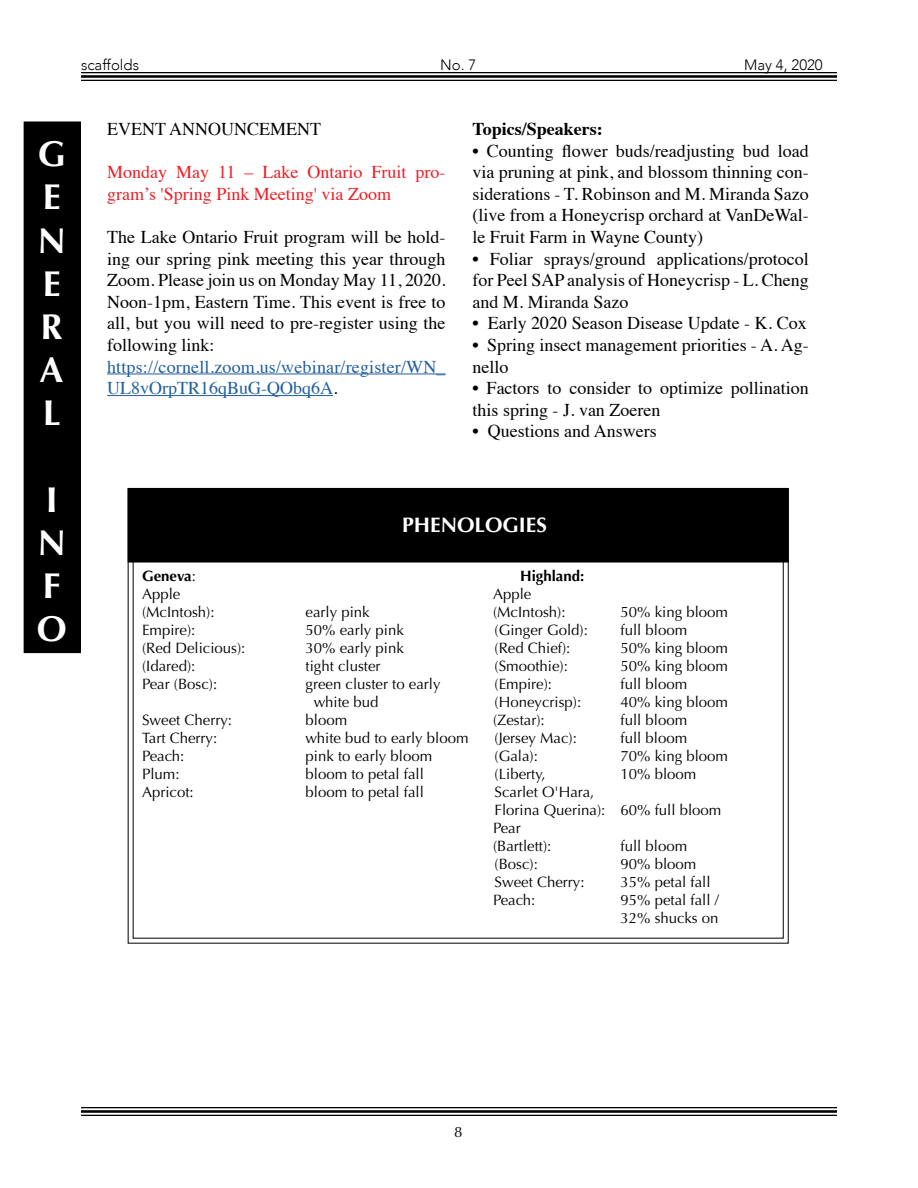
<style>
.page{position:relative;width:918px;height:1188px;background:#fff}
.page>*{position:absolute;margin:0;border:0;box-sizing:border-box;transform-origin:0 0}
.t1{font:700 36px/43.2px "Optima";color:#fff}
.t2{font:700 21px "Optima";color:#fff}
.t3{font:18px/21.6px "Times";color:#000;text-align:justify}
.t4{font:18px/21.6px "Times";letter-spacing:.01em;color:#215e9e}
.t5{font:18px/21.6px "Times";color:#ed1d24}
.t6{font:700 18px "Times";color:#000}
.t7{font:15px/18px "Optima";color:#000}
.t8{font:300 15px "Avenir";color:#000}
.t9{font:700 15px "Optima";color:#000}
.s1{color:#000}
.s2{font-weight:400}
</style>
<div class="page">
<hr style="left:81px;top:1107px;width:756px;height:1px;background:#000">
<hr style="left:81px;top:1110px;width:756px;height:3px;background:#000">
<hr style="left:81px;top:1115px;width:756px;height:1px;background:#000">
<hr style="left:81px;top:72px;width:756px;height:1px;background:#000">
<hr style="left:81px;top:75px;width:756px;height:3px;background:#000">
<hr style="left:81px;top:80px;width:756px;height:1px;background:#000">
<svg style="left:127px;top:488px;width:662px;height:456px"></svg>
<div style="left:129px;top:489px;width:658px;height:72px;background:#000"></div>
<div style="left:128px;top:488px;width:661px;height:75px;border:3px solid #000"></div>
<div style="left:25px;top:123px;width:55px;height:529px;background:#000"></div>
<div style="left:24px;top:122px;width:57px;height:531px;border:3px solid #000"></div>
<hr style="left:107px;top:374px;width:339px;height:1px;background:#215e9e">
<hr style="left:107px;top:395px;width:226px;height:1px;background:#215e9e">
<p class="t8" style="left:81px;top:56px;width:60px">scaffolds</p>
<p class="t8" style="left:440px;top:56px;width:38px">No. 7</p>
<p class="t8" style="left:744px;top:56px;width:80px">May 4, 2020</p>
<h1 class="t1" style="left:38px;top:133px;width:30px">G<br>E<br>N<br>E<br>R<br>A<br>L</h1>
<h1 class="t1" style="left:37px;top:478px;width:31px">I<br>N<br>F<br>O</h1>
<p class="t3" style="left:107px;top:117px;width:216px">EVENT ANNOUNCEMENT</p>
<p class="t5" style="left:107px;top:160px;width:340px">Monday May 11 – Lake Ontario Fruit pro&shy;gram’s 'Spring Pink Meeting' via Zoom</p>
<p class="t3" style="left:107px;top:225px;width:340px">The Lake Ontario Fruit program will be hold&shy;ing our spring pink meeting this year through Zoom. Please join us on Monday May 11, 2020.<br>Noon-1pm, Eastern Time. This event is free to all, but you will need to pre-register using the following link:</p>
<p class="t4" style="left:107px;top:354px;width:340px">https://cornell.zoom.us/webinar/register/WN_<br>UL8vOrpTR16qBuG-QObq6A<span class="s1">.</span></p>
<p class="t6" style="left:472px;top:112px;width:132px">Topics/Speakers:</p>
<p class="t3" style="left:472px;top:138px;width:338px">• Counting flower buds/readjusting bud load via pruning at pink, and blossom thinning con&shy;siderations - T. Robinson and M. Miranda Sazo (live from a Honeycrisp orchard at VanDeWal&shy;le Fruit Farm in Wayne County)</p>
<p class="t3" style="left:472px;top:246px;width:338px">• Foliar sprays/ground applications/protocol for Peel SAP analysis of Honeycrisp - L. Cheng and M. Miranda Sazo</p>
<p class="t3" style="left:472px;top:311px;width:336px">• Early 2020 Season Disease Update - K. Cox</p>
<p class="t3" style="left:472px;top:333px;width:338px">• Spring insect management priorities - A. Ag&shy;nello</p>
<p class="t3" style="left:472px;top:376px;width:338px">• Factors to consider to optimize pollination this spring - J. van Zoeren</p>
<p class="t3" style="left:472px;top:419px;width:186px">• Questions and Answers</p>
<p class="t2" style="left:402px;top:512px;width:146px">PHENOLOGIES</p>
<p class="t9" style="left:142px;top:567px;width:55px">Geneva<span class="s2">:</span></p>
<p class="t9" style="left:520px;top:567px;width:66px">Highland:</p>
<p class="t7" style="left:142px;top:585px;width:40px">Apple</p>
<p class="t7" style="left:493px;top:585px;width:40px">Apple</p>
<p class="t7" style="left:142px;top:603px;width:74px">(McIntosh):</p>
<p class="t7" style="left:306px;top:603px;width:66px">early pink</p>
<p class="t7" style="left:493px;top:603px;width:74px">(McIntosh):</p>
<p class="t7" style="left:621px;top:603px;width:109px">50% king bloom</p>
<p class="t7" style="left:142px;top:621px;width:55px">Empire):</p>
<p class="t7" style="left:306px;top:621px;width:100px">50% early pink</p>
<p class="t7" style="left:495px;top:621px;width:95px">(Ginger Gold):</p>
<p class="t7" style="left:621px;top:621px;width:68px">full bloom</p>
<p class="t7" style="left:142px;top:639px;width:105px">(Red Delicious):</p>
<p class="t7" style="left:306px;top:639px;width:100px">30% early pink</p>
<p class="t7" style="left:495px;top:639px;width:77px">(Red Chief):</p>
<p class="t7" style="left:621px;top:639px;width:109px">50% king bloom</p>
<p class="t7" style="left:142px;top:657px;width:55px">(Idared):</p>
<p class="t7" style="left:306px;top:657px;width:77px">tight cluster</p>
<p class="t7" style="left:495px;top:657px;width:75px">(Smoothie):</p>
<p class="t7" style="left:621px;top:657px;width:109px">50% king bloom</p>
<p class="t7" style="left:142px;top:675px;width:77px">Pear (Bosc):</p>
<p class="t7" style="left:306px;top:675px;width:137px">green cluster to early</p>
<p class="t7" style="left:495px;top:675px;width:59px">(Empire):</p>
<p class="t7" style="left:621px;top:675px;width:68px">full bloom</p>
<p class="t7" style="left:314px;top:693px;width:66px">white bud</p>
<p class="t7" style="left:495px;top:693px;width:88px">(Honeycrisp):</p>
<p class="t7" style="left:621px;top:693px;width:109px">40% king bloom</p>
<p class="t7" style="left:142px;top:711px;width:92px">Sweet Cherry:</p>
<p class="t7" style="left:306px;top:711px;width:43px">bloom</p>
<p class="t7" style="left:493px;top:711px;width:53px">(Zestar):</p>
<p class="t7" style="left:621px;top:711px;width:68px">full bloom</p>
<p class="t7" style="left:142px;top:729px;width:77px">Tart Cherry:</p>
<p class="t7" style="left:306px;top:729px;width:165px">white bud to early bloom</p>
<p class="t7" style="left:495px;top:729px;width:84px">(Jersey Mac):</p>
<p class="t7" style="left:621px;top:729px;width:68px">full bloom</p>
<p class="t7" style="left:142px;top:747px;width:44px">Peach:</p>
<p class="t7" style="left:306px;top:747px;width:128px">pink to early bloom</p>
<p class="t7" style="left:495px;top:747px;width:45px">(Gala):</p>
<p class="t7" style="left:621px;top:747px;width:109px">70% king bloom</p>
<p class="t7" style="left:142px;top:765px;width:39px">Plum:</p>
<p class="t7" style="left:306px;top:765px;width:120px">bloom to petal fall</p>
<p class="t7" style="left:495px;top:765px;width:53px">(Liberty,</p>
<p class="t7" style="left:621px;top:765px;width:77px">10% bloom</p>
<p class="t7" style="left:142px;top:783px;width:53px">Apricot:</p>
<p class="t7" style="left:306px;top:783px;width:120px">bloom to petal fall</p>
<p class="t7" style="left:493px;top:783px;width:230px">Scarlet O'Hara,<br>Florina Querina): 60% full bloom<br>Pear<br>(Bartlett):</p>
<p class="t7" style="left:621px;top:837px;width:68px">full bloom</p>
<p class="t7" style="left:495px;top:855px;width:45px">(Bosc):</p>
<p class="t7" style="left:621px;top:855px;width:77px">90% bloom</p>
<p class="t7" style="left:495px;top:873px;width:92px">Sweet Cherry:</p>
<p class="t7" style="left:621px;top:873px;width:92px">35% petal fall</p>
<p class="t7" style="left:493px;top:891px;width:44px">Peach:</p>
<p class="t7" style="left:621px;top:891px;width:100px">95% petal fall /<br>32% shucks on</p>
<p class="t7" style="left:454px;top:1123px;width:10px">8</p>
</div>
